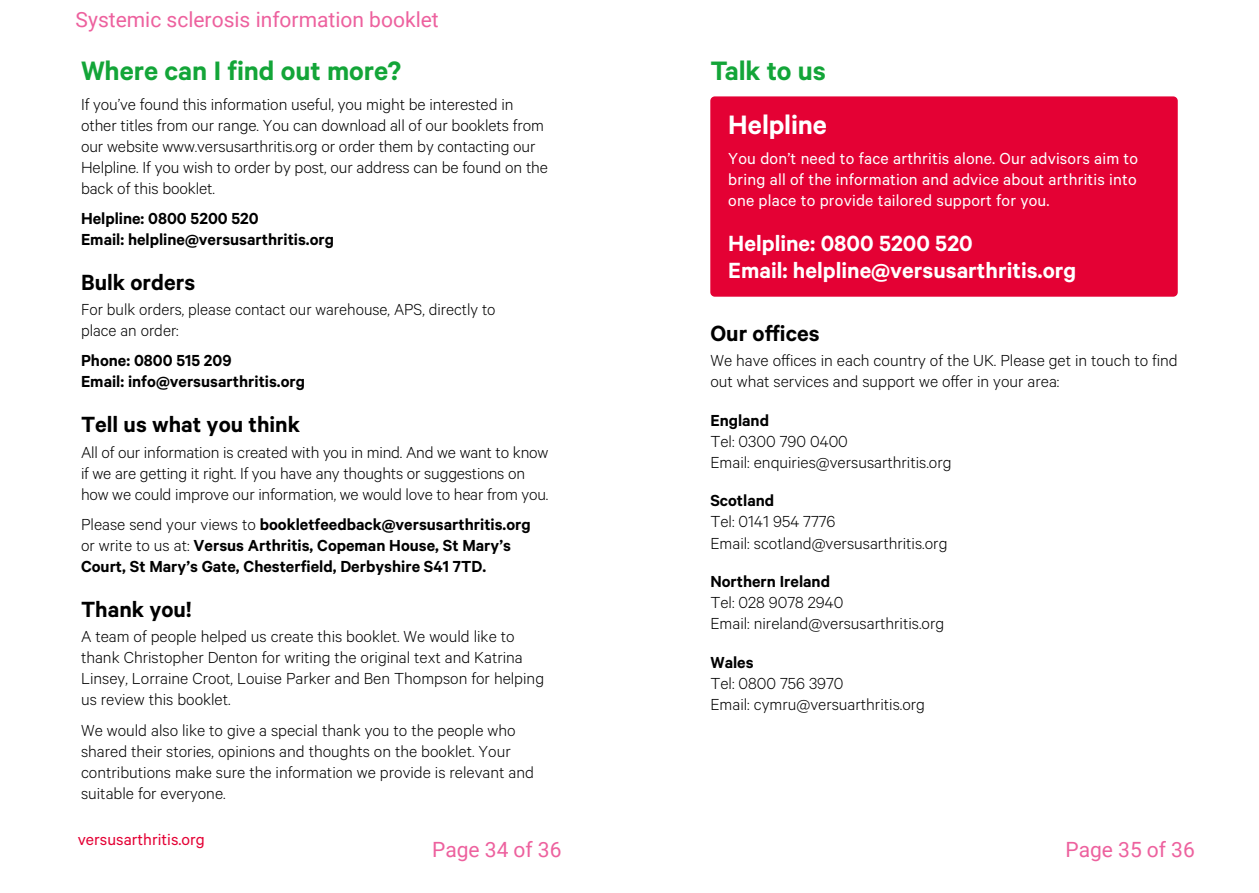
<style>
.page{position:relative;width:1259px;height:893px;background:#fff}
.page>*{position:absolute;margin:0;border:0;box-sizing:border-box;transform-origin:0 0}
.Body_text_12_14pt{font:600 30px "Calibre";letter-spacing:-.005em;color:#13a538}
.Heading_20_20pt__H1{font:600 30px "Calibre";letter-spacing:-.01em;color:#13a538}
.Heading_20_20pt__H1-2{font:600 30px "Calibre";color:#fff}
.Heading_16_5_20pt__H{font:600 24.75px "Calibre";color:#fff}
.Heading_16_5_20pt__H-2{font:600 24.75px "Calibre";color:#000}
.t1{font:21px "Roboto";color:#ed619e}
.Body_text_12_14pt-2{font:300 18px/21px "Calibre";color:#000}
.Body_text_12_14pt-3{font:600 18px/21px "Calibre";color:#000}
.Boxout_body_12_14pt{font:18px/21px "Calibre";letter-spacing:.01em;color:#fff;text-align:justify}
.Heading_12_14pt__H3{font:600 18px "Calibre";color:#000}
.t2{font:18px "Calibre";color:#e40134}
.s1{font-weight:300}
</style>
<div class="page">
<div style="left:710px;top:96px;width:467px;height:201px;background:#e40134;border-radius:4px"></div>
<p class="t1" style="left:76px;top:5px;width:365px">Systemic sclerosis information booklet</p>
<p class="Body_text_12_14pt" style="left:81px;top:53px;width:321px">Where can I find out more?</p>
<p class="Body_text_12_14pt-2" style="left:81px;top:93px;width:464px">If you’ve found this information useful, you might be interested in other titles from our range. You can download all of our booklets from our website www.versusarthritis.org or order them by contacting our</p>
<p class="Body_text_12_14pt-2" style="left:81px;top:156px;width:468px">Helpline. If you wish to order by post, our address can be found on the back of this booklet.</p>
<p class="Body_text_12_14pt-3" style="left:81px;top:207px;width:255px">Helpline: 0800 5200 520<br>Email: helpline@versusarthritis.org</p>
<p class="Heading_16_5_20pt__H-2" style="left:81px;top:267px;width:116px">Bulk orders</p>
<p class="Body_text_12_14pt-2" style="left:81px;top:299px;width:416px">For bulk orders, please contact our warehouse, APS, directly to place an order:</p>
<p class="Body_text_12_14pt-3" style="left:81px;top:350px;width:226px">Phone: 0800 515 209<br>Email: info@versusarthritis.org</p>
<p class="Heading_16_5_20pt__H-2" style="left:81px;top:410px;width:221px">Tell us what you think</p>
<p class="Body_text_12_14pt-2" style="left:81px;top:441px;width:469px">All of our information is created with you in mind. And we want to know if we are getting it right. If you have any thoughts or suggestions on how we could improve our information, we would love to hear from you.</p>
<p class="Body_text_12_14pt-3" style="left:81px;top:513px;width:451px"><span class="s1">Please send your views to</span> bookletfeedback@versusarthritis.org <span class="s1">or write to us at:</span> Versus Arthritis, Copeman House, St Mary’s<br>Court, St Mary’s Gate, Chesterfield, Derbyshire S41 7TD.</p>
<p class="Heading_16_5_20pt__H-2" style="left:81px;top:594px;width:112px">Thank you!</p>
<p class="Body_text_12_14pt-2" style="left:81px;top:626px;width:464px">A team of people helped us create this booklet. We would like to thank Christopher Denton for writing the original text and Katrina Linsey, Lorraine Croot, Louise Parker and Ben Thompson for helping us review this booklet.</p>
<p class="Body_text_12_14pt-2" style="left:81px;top:719px;width:454px">We would also like to give a special thank you to the people who shared their stories, opinions and thoughts on the booklet. Your contributions make sure the information we provide is relevant and suitable for everyone.</p>
<p class="Heading_20_20pt__H1" style="left:710px;top:53px;width:117px">Talk to us</p>
<p class="Heading_20_20pt__H1-2" style="left:728px;top:107px;width:100px">Helpline</p>
<p class="Boxout_body_12_14pt" style="left:728px;top:147px;width:411px">You don’t need to face arthritis alone. Our advisors aim to bring all of the information and advice about arthritis into one place to provide tailored support for you.</p>
<p class="Heading_16_5_20pt__H" style="left:728px;top:228px;width:246px">Helpline: 0800 5200 520</p>
<p class="Heading_16_5_20pt__H" style="left:728px;top:255px;width:349px">Email: helpline@versusarthritis.org</p>
<p class="Heading_16_5_20pt__H-2" style="left:710px;top:318px;width:111px">Our offices</p>
<p class="Body_text_12_14pt-2" style="left:710px;top:350px;width:469px">We have offices in each country of the UK. Please get in touch to find out what services and support we offer in your area:</p>
<p class="Heading_12_14pt__H3" style="left:710px;top:410px;width:60px">England</p>
<p class="Body_text_12_14pt-2" style="left:710px;top:430px;width:243px">Tel: 0300 790 0400<br>Email: enquiries@versusarthritis.org</p>
<p class="Heading_12_14pt__H3" style="left:710px;top:490px;width:65px">Scotland</p>
<p class="Body_text_12_14pt-2" style="left:710px;top:511px;width:239px">Tel: 0141 954 7776<br>Email: scotland@versusarthritis.org</p>
<p class="Heading_12_14pt__H3" style="left:710px;top:571px;width:121px">Northern Ireland</p>
<p class="Body_text_12_14pt-2" style="left:710px;top:591px;width:235px">Tel: 028 9078 2940<br>Email: nireland@versusarthritis.org</p>
<p class="Heading_12_14pt__H3" style="left:710px;top:651px;width:45px">Wales</p>
<p class="Body_text_12_14pt-2" style="left:710px;top:672px;width:216px">Tel: 0800 756 3970<br>Email: cymru@versuarthritis.org</p>
<p class="t2" style="left:78px;top:829px;width:129px">versusarthritis.org</p>
<p class="t1" style="left:432px;top:835px;width:131px">Page 34 of 36</p>
<p class="t1" style="left:1065px;top:835px;width:131px">Page 35 of 36</p>
</div>
